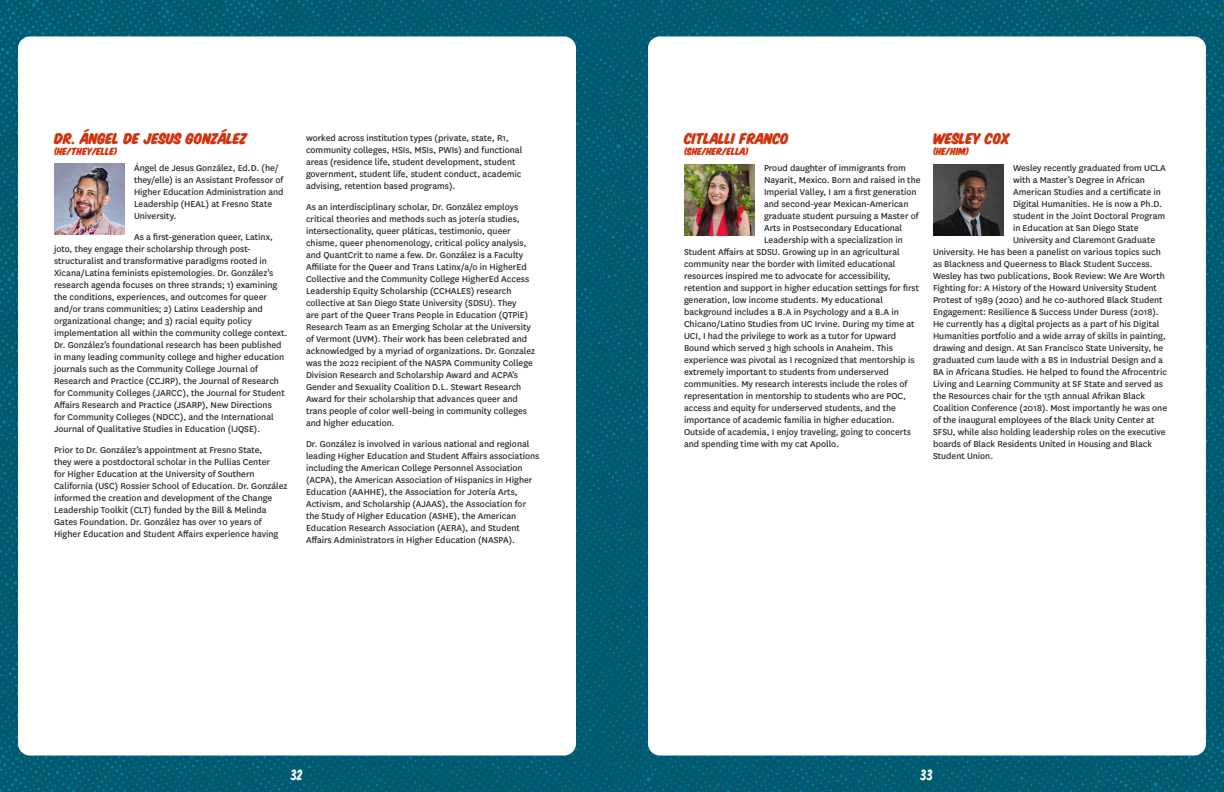
<style>
.page{position:relative;width:1224px;height:792px;background:#fff}
.page>*{position:absolute;margin:0;border:0;box-sizing:border-box;transform-origin:0 0}
.t1{font:14px "Komika Title Kaps";color:#fff}
.t2{font:12px "Komika Title Paint";color:#d1330f}
.t3{font:10px/12px "National";color:#241f21}
.t4{font:8px "Komika Title Paint";color:#d1330f}
</style>
<div class="page">
<img style="left:0;top:0;width:1224px;height:792px">
<div style="left:18px;top:36px;width:558px;height:720px;background:#fff;border-radius:12px"></div>
<div style="left:648px;top:36px;width:558px;height:720px;background:#fff;border-radius:12px"></div>
<div style="left:287px;top:764px;width:20px;height:21px;background:#005c70;border-radius:50%"></div>
<div style="left:917px;top:764px;width:20px;height:21px;background:#005c70;border-radius:50%"></div>
<img style="left:54px;top:163px;width:71px;height:71px">
<img style="left:684px;top:165px;width:71px;height:71px">
<img style="left:933px;top:165px;width:71px;height:71px">
<p class="t2" style="left:54px;top:133px;width:194px">DR. ÁNGEL DE JESUS GONZÁLEZ</p>
<p class="t4" style="left:54px;top:148px;width:65px">(HE/THEY/ELLE)</p>
<p class="t3" style="left:134px;top:161px;width:151px">Ángel de Jesus González, Ed.D. (he/ they/elle) is an Assistant Professor of<br>Higher Education Administration and<br>Leadership (HEAL) at Fresno State<br>University.</p>
<p class="t3" style="left:54px;top:230px;width:235px;text-indent:80px">As a first-generation queer, Latinx, joto, they engage their scholarship through post&shy;structuralist and transformative paradigms rooted in Xicana/Latina feminists epistemologies. Dr. González’s research agenda focuses on three strands; 1) examining the conditions, experiences, and outcomes for queer and/or trans communities; 2) Latinx Leadership and organizational change; and 3) racial equity policy implementation all within the community college context.<br>Dr. González’s foundational research has been published in many leading community college and higher education journals such as the Community College Journal of Research and Practice (CCJRP), the Journal of Research for Community Colleges (JARCC), the Journal for Student Affairs Research and Practice (JSARP), New Directions<br>for Community Colleges (NDCC), and the International Journal of Qualitative Studies in Education (IJQSE).</p>
<p class="t3" style="left:54px;top:443px;width:235px">Prior to Dr. González’s appointment at Fresno State,<br>they were a postdoctoral scholar in the Pullias Center<br>for Higher Education at the University of Southern California (USC) Rossier School of Education. Dr. González informed the creation and development of the Change Leadership Toolkit (CLT) funded by the Bill &amp; Melinda Gates Foundation. Dr. González has over 10 years of Higher Education and Student Affairs experience having</p>
<p class="t3" style="left:306px;top:131px;width:218px">worked across institution types (private, state, R1, community colleges, HSIs, MSIs, PWIs) and functional areas (residence life, student development, student government, student life, student conduct, academic advising, retention based programs).</p>
<p class="t3" style="left:306px;top:200px;width:231px">As an interdisciplinary scholar, Dr. González employs critical theories and methods such as jotería studies, intersectionality, queer pláticas, testimonio, queer chisme, queer phenomenology, critical policy analysis, and QuantCrit to name a few. Dr. González is a Faculty Affiliate for the Queer and Trans Latinx/a/o in HigherEd Collective and the Community College HigherEd Access Leadership Equity Scholarship (CCHALES) research collective at San Diego State University (SDSU). They<br>are part of the Queer Trans People in Education (QTPiE)<br>Research Team as an Emerging Scholar at the University of Vermont (UVM). Their work has been celebrated and acknowledged by a myriad of organizations. Dr. Gonzalez was the 2022 recipient of the NASPA Community College Division Research and Scholarship Award and ACPA’s Gender and Sexuality Coalition D.L. Stewart Research Award for their scholarship that advances queer and trans people of color well-being in community colleges and higher education.</p>
<p class="t3" style="left:306px;top:437px;width:235px">Dr. González is involved in various national and regional leading Higher Education and Student Affairs associations including the American College Personnel Association (ACPA), the American Association of Hispanics in Higher Education (AAHHE), the Association for Jotería Arts, Activism, and Scholarship (AJAAS), the Association for the Study of Higher Education (ASHE), the American Education Research Association (AERA), and Student Affairs Administrators in Higher Education (NASPA).</p>
<p class="t2" style="left:684px;top:133px;width:106px">CITLALLI FRANCO</p>
<p class="t4" style="left:684px;top:148px;width:66px">(SHE/HER/ELLA)</p>
<p class="t3" style="left:764px;top:161px;width:143px">Proud daughter of immigrants from</p>
<p class="t3" style="left:764px;top:173px;width:158px">Nayarit, Mexico. Born and raised in the</p>
<p class="t3" style="left:764px;top:185px;width:154px">Imperial Valley, I am a first generation</p>
<p class="t3" style="left:764px;top:197px;width:146px">and second-year Mexican-American</p>
<p class="t3" style="left:764px;top:209px;width:156px">graduate student pursuing a Master of</p>
<p class="t3" style="left:764px;top:221px;width:140px">Arts in Postsecondary Educational</p>
<p class="t3" style="left:764px;top:233px;width:140px">Leadership with a specialization in</p>
<p class="t3" style="left:684px;top:245px;width:217px">Student Affairs at SDSU. Growing up in an agricultural</p>
<p class="t3" style="left:684px;top:257px;width:213px">community near the border with limited educational</p>
<p class="t3" style="left:684px;top:269px;width:208px">resources inspired me to advocate for accessibility,</p>
<p class="t3" style="left:684px;top:281px;width:237px">retention and support in higher education settings for first</p>
<p class="t3" style="left:684px;top:293px;width:200px">generation, low income students. My educational</p>
<p class="t3" style="left:684px;top:305px;width:216px">background includes a B.A in Psychology and a B.A in</p>
<p class="t3" style="left:684px;top:317px;width:232px">Chicano/Latino Studies from UC Irvine. During my time at</p>
<p class="t3" style="left:684px;top:329px;width:214px">UCI, I had the privilege to work as a tutor for Upward</p>
<p class="t3" style="left:684px;top:341px;width:210px">Bound which served 3 high schools in Anaheim. This</p>
<p class="t3" style="left:684px;top:353px;width:232px">experience was pivotal as I recognized that mentorship is</p>
<p class="t3" style="left:684px;top:365px;width:206px">extremely important to students from underserved</p>
<p class="t3" style="left:684px;top:377px;width:225px">communities. My research interests include the roles of</p>
<p class="t3" style="left:684px;top:389px;width:224px">representation in mentorship to students who are POC,</p>
<p class="t3" style="left:684px;top:401px;width:213px">access and equity for underserved students, and the</p>
<p class="t3" style="left:684px;top:413px;width:212px">importance of academic familia in higher education.</p>
<p class="t3" style="left:684px;top:425px;width:228px">Outside of academia, I enjoy traveling, going to concerts</p>
<p class="t3" style="left:684px;top:437px;width:157px">and spending time with my cat Apollo.</p>
<p class="t2" style="left:933px;top:133px;width:78px">WESLEY COX</p>
<p class="t4" style="left:933px;top:148px;width:37px">(HE/HIM)</p>
<p class="t3" style="left:1013px;top:161px;width:154px">Wesley recently graduated from UCLA</p>
<p class="t3" style="left:1013px;top:173px;width:134px">with a Master’s Degree in African</p>
<p class="t3" style="left:1013px;top:185px;width:149px">American Studies and a certificate in</p>
<p class="t3" style="left:1013px;top:197px;width:151px">Digital Humanities. He is now a Ph.D.</p>
<p class="t3" style="left:1013px;top:209px;width:154px">student in the Joint Doctoral Program</p>
<p class="t3" style="left:1013px;top:221px;width:127px">in Education at San Diego State</p>
<p class="t3" style="left:1013px;top:233px;width:144px">University and Claremont Graduate</p>
<p class="t3" style="left:933px;top:245px;width:229px">University. He has been a panelist on various topics such</p>
<p class="t3" style="left:933px;top:257px;width:221px">as Blackness and Queerness to Black Student Success.</p>
<p class="t3" style="left:933px;top:269px;width:233px">Wesley has two publications, Book Review: We Are Worth</p>
<p class="t3" style="left:933px;top:281px;width:226px">Fighting for: A History of the Howard University Student</p>
<p class="t3" style="left:933px;top:293px;width:231px">Protest of 1989 (2020) and he co-authored Black Student</p>
<p class="t3" style="left:933px;top:305px;width:227px">Engagement: Resilience &amp; Success Under Duress (2018).</p>
<p class="t3" style="left:933px;top:317px;width:228px">He currently has 4 digital projects as a part of his Digital</p>
<p class="t3" style="left:933px;top:329px;width:234px">Humanities portfolio and a wide array of skills in painting,</p>
<p class="t3" style="left:933px;top:341px;width:232px">drawing and design. At San Francisco State University, he</p>
<p class="t3" style="left:933px;top:353px;width:232px">graduated cum laude with a BS in Industrial Design and a</p>
<p class="t3" style="left:933px;top:365px;width:235px">BA in Africana Studies. He helped to found the Afrocentric</p>
<p class="t3" style="left:933px;top:377px;width:232px">Living and Learning Community at SF State and served as</p>
<p class="t3" style="left:933px;top:389px;width:214px">the Resources chair for the 15th annual Afrikan Black</p>
<p class="t3" style="left:933px;top:401px;width:236px">Coalition Conference (2018). Most importantly he was one</p>
<p class="t3" style="left:933px;top:413px;width:223px">of the inaugural employees of the Black Unity Center at</p>
<p class="t3" style="left:933px;top:425px;width:234px">SFSU, while also holding leadership roles on the executive</p>
<p class="t3" style="left:933px;top:437px;width:221px">boards of Black Residents United in Housing and Black</p>
<p class="t3" style="left:933px;top:449px;width:62px">Student Union.</p>
<h1 class="t1" style="left:291px;top:764px;width:13px">32</h1>
<h1 class="t1" style="left:921px;top:764px;width:14px">33</h1>
</div>
